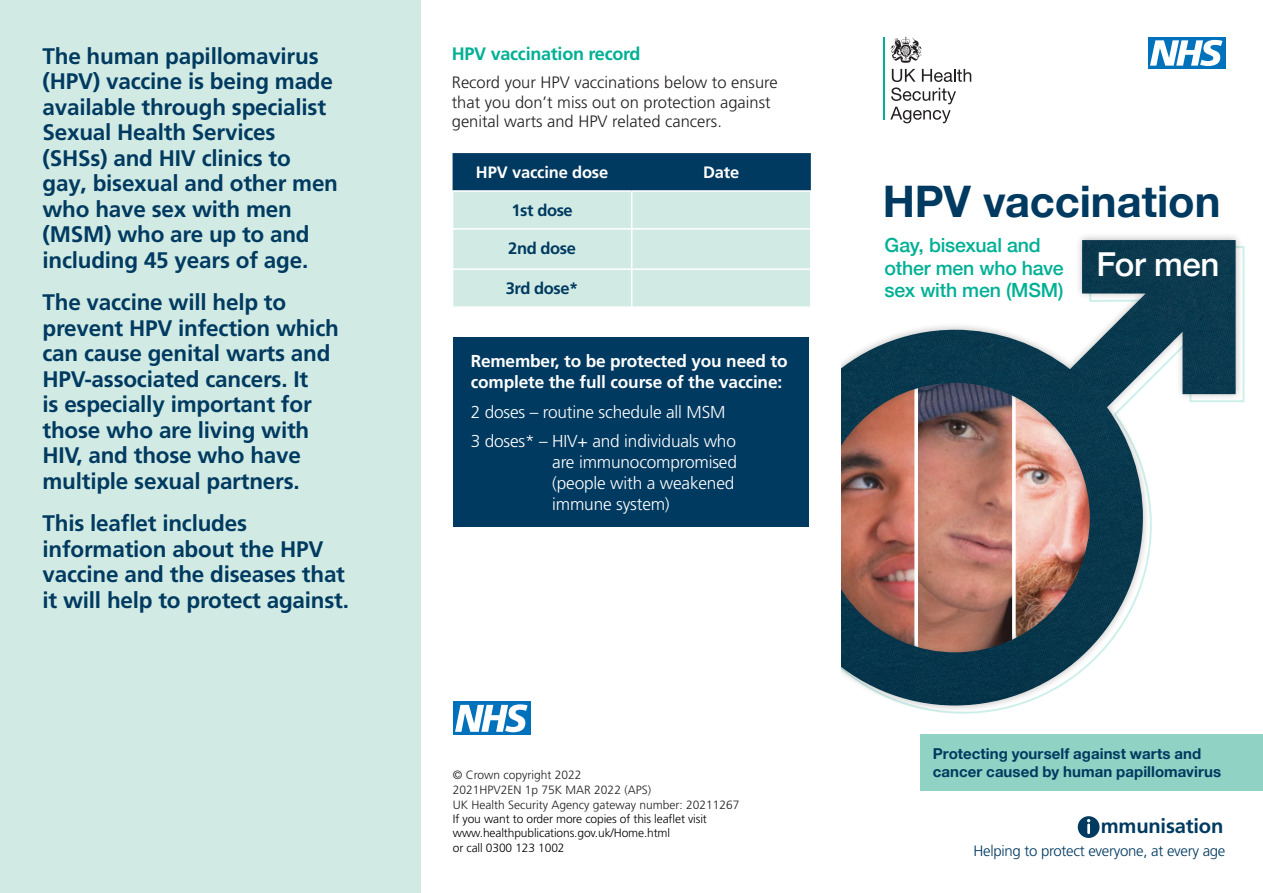
<style>
.page{position:relative;width:1263px;height:893px;background:#fff}
.page>*{position:absolute;margin:0;border:0;box-sizing:border-box;transform-origin:0 0}
.t1{font:700 43.5px "Helvetica Neue";color:#003a60}
.t2{font:500 33px "Helvetica Neue";letter-spacing:-.015em;color:#fff}
.INTRO{font:700 22.5px/25.5px "Frutiger LT Pro";letter-spacing:-.01em;color:#003a60}
.t3{font:700 20.25px "Frutiger LT Pro";letter-spacing:-.01em;color:#003a60}
.t4{font:500 19.5px/22.5px "Helvetica Neue";letter-spacing:-.01em;color:#00b095}
.HEADING{font:700 18px "Frutiger LT Pro";letter-spacing:-.015em;color:#00b095}
.BODY{font:300 17.25px/21px "Frutiger LT Pro";letter-spacing:-.01em;color:#fff}
.BODY-2{font:700 17.25px/21px "Frutiger LT Pro";letter-spacing:-.01em;color:#fff}
.BODY-3{font:300 16.5px/19.5px "Frutiger LT Pro";color:#231f20}
.BODY-4{font:700 16.5px "Frutiger LT Pro";letter-spacing:-.025em;color:#003a60}
.BODY-5{font:700 16.5px "Frutiger LT Pro";letter-spacing:-.01em;color:#fff}
.t5{font:700 15px/18px "Helvetica Neue";letter-spacing:.005em;color:#003a60}
.t6{font:300 15px "Frutiger LT Pro";letter-spacing:-.02em;color:#003a60}
.t7{font:300 12px/14.4px "Frutiger LT Pro";letter-spacing:-.01em;color:#000101}
.t8{font:300 12px "Frutiger LT Pro";color:#231f20}
</style>
<div class="page">
<div style="left:760px;top:232px;width:483px;height:481px;background:#231f20;opacity:.3"></div>
<img style="left:841px;top:240px;width:394px;height:465px">
<div style="left:422px;top:0;width:419px;height:893px;background:#fff"></div>
<div style="left:0;top:0;width:421px;height:893px;background:#d1ebe4"></div>
<div style="left:1148px;top:37px;width:77px;height:32px;background:#0072bc"></div>
<svg style="left:1150px;top:40px;width:72px;height:26px"></svg>
<div style="left:453px;top:702px;width:77px;height:33px;background:#0072bc"></div>
<svg style="left:455px;top:704px;width:73px;height:28px"></svg>
<svg style="left:453px;top:153px;width:358px;height:153px;background:#9cbec2"></svg>
<hr style="left:632px;top:190px;width:179px;height:2px;background:#fff">
<hr style="left:810px;top:192px;width:2px;height:36px;background:#fff">
<hr style="left:632px;top:228px;width:179px;height:2px;background:#fff">
<hr style="left:810px;top:230px;width:2px;height:38px;background:#fff">
<hr style="left:632px;top:268px;width:179px;height:2px;background:#fff">
<hr style="left:810px;top:270px;width:2px;height:36px;background:#fff">
<hr style="left:452px;top:190px;width:180px;height:2px;background:#fff">
<hr style="left:631px;top:192px;width:1px;height:36px;background:#fff">
<hr style="left:631px;top:230px;width:1px;height:38px;background:#fff">
<hr style="left:631px;top:270px;width:1px;height:36px;background:#fff">
<hr style="left:452px;top:228px;width:180px;height:2px;background:#fff">
<hr style="left:452px;top:268px;width:180px;height:2px;background:#fff">
<div style="left:454px;top:337px;width:355px;height:190px;background:#003a60"></div>
<svg style="left:1078px;top:816px;width:21px;height:22px"></svg>
<div style="left:920px;top:734px;width:343px;height:57px;background:#90d2c4"></div>
<hr style="left:883px;top:37px;width:1px;height:83px;background:#00b095">
<svg style="left:890px;top:37px;width:32px;height:26px"></svg>
<svg style="left:890px;top:69px;width:81px;height:54px"></svg>
<p class="INTRO" style="left:43px;top:43px;width:297px">The human papillomavirus (HPV) vaccine is being made available through specialist<br>Sexual Health Services (SHSs) and HIV clinics to gay, bisexual and other men who have sex with men (MSM) who are up to and including 45 years of age.</p>
<p class="INTRO" style="left:43px;top:290px;width:298px">The vaccine will help to prevent HPV infection which can cause genital warts and<br>HPV-associated cancers. It<br>is especially important for those who are living with<br>HIV, and those who have multiple sexual partners.</p>
<p class="INTRO" style="left:43px;top:511px;width:308px">This leaflet includes information about the HPV vaccine and the diseases that it will help to protect against.</p>
<p class="HEADING" style="left:452px;top:43px;width:190px">HPV vaccination record</p>
<p class="BODY-3" style="left:452px;top:73px;width:327px">Record your HPV vaccinations below to ensure that you don’t miss out on protection against genital warts and HPV related cancers.</p>
<p class="BODY-5" style="left:476px;top:163px;width:134px">HPV vaccine dose</p>
<p class="BODY-5" style="left:703px;top:163px;width:38px">Date</p>
<p class="BODY-4" style="left:511px;top:201px;width:63px">1st dose</p>
<p class="BODY-4" style="left:508px;top:238px;width:69px">2nd dose</p>
<p class="BODY-4" style="left:506px;top:279px;width:74px">3rd dose*</p>
<p class="BODY-2" style="left:471px;top:351px;width:318px">Remember, to be protected you need to complete the full course of the vaccine:</p>
<p class="BODY" style="left:471px;top:401px;width:256px">2 doses – routine schedule all MSM</p>
<p class="BODY" style="left:552px;top:431px;width:186px;text-indent:-82px">3 doses* – HIV+ and individuals who are immunocompromised (people with a weakened immune system)</p>
<p class="t8" style="left:453px;top:767px;width:130px">© Crown copyright 2022</p>
<p class="t8" style="left:453px;top:782px;width:200px">2021HPV2EN 1p 75K MAR 2022 (APS)</p>
<p class="t8" style="left:453px;top:797px;width:288px">UK Health Security Agency gateway number: 20211267</p>
<p class="t7" style="left:453px;top:812px;width:256px">If you want to order more copies of this leaflet visit www.healthpublications.gov.uk/Home.html</p>
<p class="t7" style="left:453px;top:841px;width:113px">or call 0300 123 1002</p>
<p class="t1" style="left:883px;top:167px;width:339px">HPV vaccination</p>
<p class="t4" style="left:885px;top:232px;width:181px">Gay, bisexual and other men who have sex with men (MSM)</p>
<p class="t2" style="left:1096px;top:238px;width:125px">For men</p>
<p class="t5" style="left:933px;top:745px;width:290px">Protecting yourself against warts and cancer caused by human papillomavirus</p>
<p class="t3" style="left:1101px;top:814px;width:124px">mmunisation</p>
<p class="t6" style="left:973px;top:842px;width:253px">Helping to protect everyone, at every age</p>
</div>
